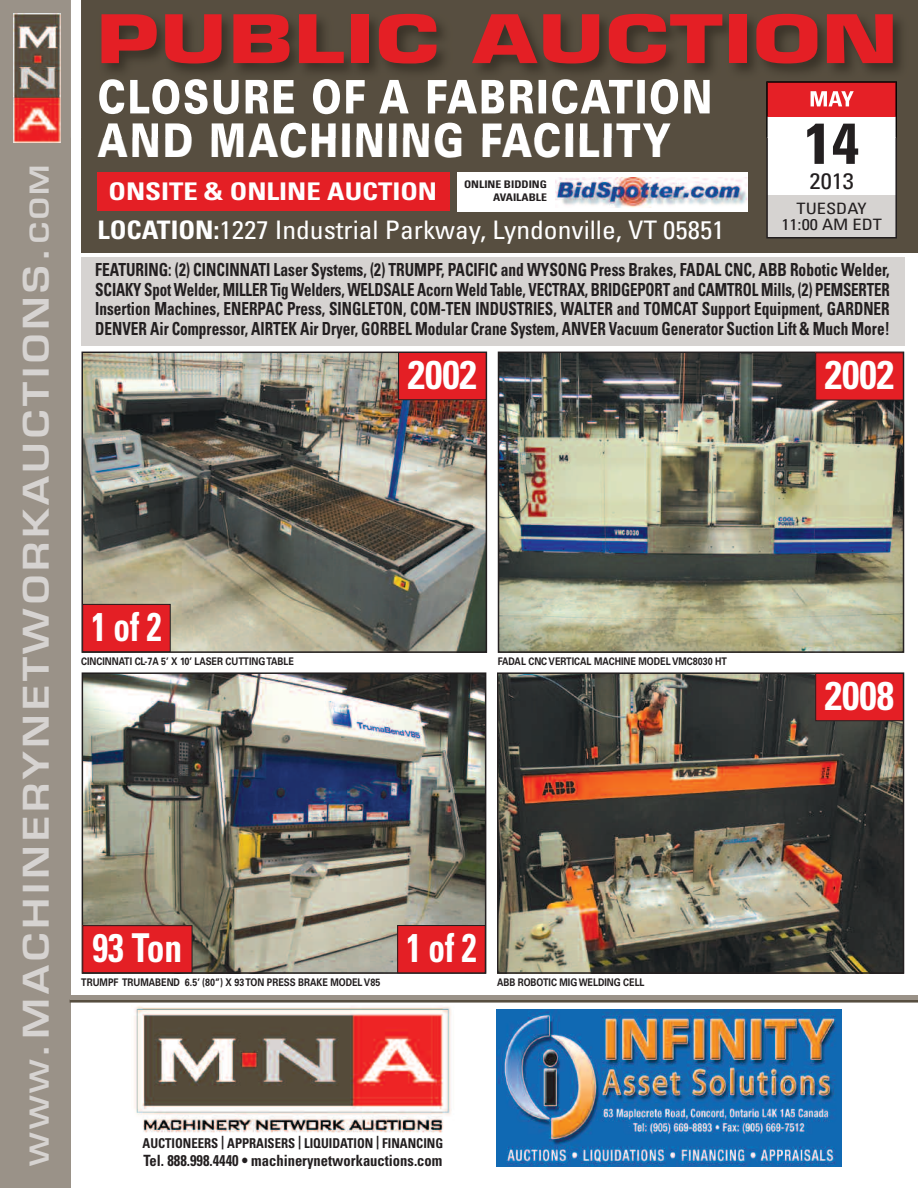
<style>
.page{position:relative;width:918px;height:1188px;background:#fff}
.page>*{position:absolute;margin:0;border:0;box-sizing:border-box;transform-origin:0 0}
.t1{font:700 65.1px "Eurostile";letter-spacing:.015em;color:#e41f25;scale:1.34 1}
.t2{font:700 condensed 57.6px "Univers";color:#231f20;scale:1.07 1}
.t3{font:900 46.35px "Univers";letter-spacing:.055em;color:#fff;scale:.79 1}
.t4{font:700 condensed 40.05px "Univers";color:#fff}
.t5{font:700 condensed 40.05px "Univers";color:#fff;scale:.83 1}
.t6{font:700 condensed 39.75px "Univers";color:#fff;scale:.89 1}
.t7{font:600 34.5px "Eurostile";letter-spacing:.095em;color:#d6d3d1;scale:1.18 1}
.t8{font:condensed 25.5px "Univers";color:#fff;scale:1.08 1}
.t9{font:700 condensed 24.3px "Univers";color:#fff;scale:1.18 1}
.t10{font:condensed 22.5px "Univers";color:#231f20;scale:1.11 1}
.t11{font:700 condensed 18px/19.5px "Univers";color:#231f20;text-align:justify;scale:.86 1}
.t12{font:condensed 15.6px/16.8px "Univers";color:#231f20;text-align:center;scale:1.17 1}
.t13{font:700 condensed 15.45px "Univers";color:#231f20;scale:.94 1}
.t14{font:700 condensed 13.65px "Univers";color:#231f20;scale:.94 1}
.t15{font:700 10.5px "Univers";color:#231f20;scale:.85 1}
.t16{font:700 condensed 10.5px/13.4px "Univers";color:#231f20;text-align:right;scale:1.12 1}
.s1{font-size:25.5px}
.s2{font-weight:700}
</style>
<div class="page">
<div style="left:0;top:0;width:70px;height:1188px;background:#9a9288"></div>
<div style="left:81px;top:0;width:837px;height:253px;background:#574e40"></div>
<div style="left:767px;top:83px;width:129px;height:133px;background:#fff"></div>
<div style="left:767px;top:195px;width:129px;height:43px;background:#d6d3d1"></div>
<div style="left:766px;top:81px;width:131px;height:157px;border:2px solid #231f20"></div>
<div style="left:81px;top:257px;width:823px;height:89px;background:#d6d3d1"></div>
<img style="left:13px;top:14px;width:47px;height:128px">
<img style="left:134px;top:1006px;width:318px;height:127px">
<div style="left:457px;top:172px;width:290px;height:39px;background:#fff"></div>
<img style="left:556px;top:178px;width:191px;height:29px">
<img style="left:85px;top:675px;width:398px;height:296px">
<div style="left:82px;top:672px;width:404px;height:302px;border:2px solid #231f20"></div>
<img style="left:500px;top:675px;width:401px;height:296px">
<div style="left:497px;top:672px;width:407px;height:302px;border:2px solid #231f20"></div>
<div style="left:97px;top:172px;width:352px;height:39px;background:#e41f25"></div>
<img style="left:84px;top:355px;width:400px;height:295px">
<div style="left:81px;top:352px;width:406px;height:301px;border:2px solid #231f20"></div>
<img style="left:501px;top:355px;width:400px;height:295px">
<div style="left:498px;top:352px;width:406px;height:301px;border:2px solid #231f20"></div>
<img style="left:105px;top:19px;width:796px;height:104px">
<img style="left:766px;top:81px;width:131px;height:57px">
<img style="left:767px;top:82px;width:129px;height:56px">
<img style="left:807px;top:124px;width:48px;height:14px">
<img style="left:811px;top:91px;width:43px;height:15px">
<img style="left:99px;top:79px;width:310px;height:35px">
<img style="left:428px;top:79px;width:282px;height:35px">
<img style="left:104px;top:123px;width:567px;height:15px">
<div style="left:399px;top:352px;width:87px;height:48px;background:#e41f25"></div>
<div style="left:398px;top:352px;width:89px;height:48px;border:1px solid #231f20"></div>
<div style="left:816px;top:353px;width:87px;height:47px;background:#e41f25"></div>
<div style="left:815px;top:352px;width:89px;height:48px;border:1px solid #231f20"></div>
<div style="left:816px;top:673px;width:87px;height:48px;background:#e41f25"></div>
<div style="left:815px;top:673px;width:89px;height:48px;border:1px solid #231f20"></div>
<div style="left:83px;top:926px;width:109px;height:47px;background:#e41f25"></div>
<div style="left:82px;top:925px;width:110px;height:48px;border:1px solid #231f20"></div>
<img style="left:496px;top:1009px;width:345px;height:157px">
<div style="left:83px;top:604px;width:87px;height:48px;background:#e41f25"></div>
<div style="left:82px;top:604px;width:89px;height:48px;border:1px solid #231f20"></div>
<div style="left:398px;top:926px;width:87px;height:47px;background:#e41f25"></div>
<div style="left:397px;top:925px;width:89px;height:48px;border:1px solid #231f20"></div>
<hr style="left:70px;top:1000px;width:848px;height:3px;background:#574e40">
<hr style="left:70px;top:996px;width:848px;height:4px;background:#9a9288">
<h3 class="t7" style="left:23px;top:1166px;width:850px;rotate:-90deg"><span class="s1">WWW</span>.MACHINERYNETWORKAUCTIONS.<span class="s1">COM</span></h3>
<h1 class="t1" style="left:96px;top:14px;width:600px">PUBLIC AUCTION</h1>
<h3 class="t3" style="left:98px;top:124px;width:727px">AND MACHINING FACILITY</h3>
<h3 class="t9" style="left:109px;top:182px;width:280px">ONSITE &amp; ONLINE AUCTION</h3>
<p class="t16" style="left:464px;top:178px;width:76px">ONLINE BIDDING<br>AVAILABLE</p>
<h3 class="t8" style="left:97px;top:220px;width:582px"><span class="s2">LOCATION:</span>1227 Industrial Parkway, Lyndonville, VT 05851</h3>
<h2 class="t2" style="left:804px;top:122px;width:53px">14</h2>
<p class="t12" style="left:781px;top:201px;width:88px">TUESDAY<br>11:00 AM EDT</p>
<p class="t10" style="left:810px;top:172px;width:41px">2013</p>
<p class="t11" style="left:95px;top:262px;width:925px">FEATURING: (2) CINCINNATI Laser Systems, (2) TRUMPF, PACIFIC and WYSONG Press Brakes, FADAL CNC, ABB Robotic Welder, SCIAKY Spot Welder, MILLER Tig Welders, WELDSALE Acorn Weld Table, VECTRAX, BRIDGEPORT and CAMTROL Mills, (2) PEMSERTER Insertion Machines, ENERPAC Press, SINGLETON, COM-TEN INDUSTRIES, WALTER and TOMCAT Support Equipment, GARDNER DENVER Air Compressor, AIRTEK Air Dryer, GORBEL Modular Crane System, ANVER Vacuum Generator Suction Lift &amp; Much More!</p>
<h3 class="t5" style="left:91px;top:612px;width:86px">1of2</h3>
<h3 class="t4" style="left:408px;top:360px;width:71px">2002</h3>
<h3 class="t4" style="left:825px;top:361px;width:71px">2002</h3>
<p class="t15" style="left:81px;top:658px;width:252px">CINCINNATI CL-7A 5’ X 10’ LASER CUTTINGTABLE</p>
<p class="t15" style="left:498px;top:658px;width:271px">FADAL CNC VERTICAL MACHINE MODEL VMC8030 HT</p>
<h3 class="t6" style="left:92px;top:933px;width:102px">93 Ton</h3>
<h3 class="t5" style="left:406px;top:933px;width:86px">1of2</h3>
<p class="t15" style="left:81px;top:979px;width:353px">TRUMPF TRUMABEND 6.5’ (80”) X 93TON PRESS BRAKE MODEL V85</p>
<p class="t15" style="left:497px;top:979px;width:175px">ABB ROBOTIC MIGWELDING CELL</p>
<p class="t14" style="left:143px;top:1138px;width:321px">AUCTIONEERS | APPRAISERS | LIQUIDATION | FINANCING</p>
<p class="t13" style="left:143px;top:1154px;width:320px">Tel. 888.998.4440 • machinerynetworkauctions.com</p>
<h3 class="t4" style="left:825px;top:681px;width:71px">2008</h3>
</div>
